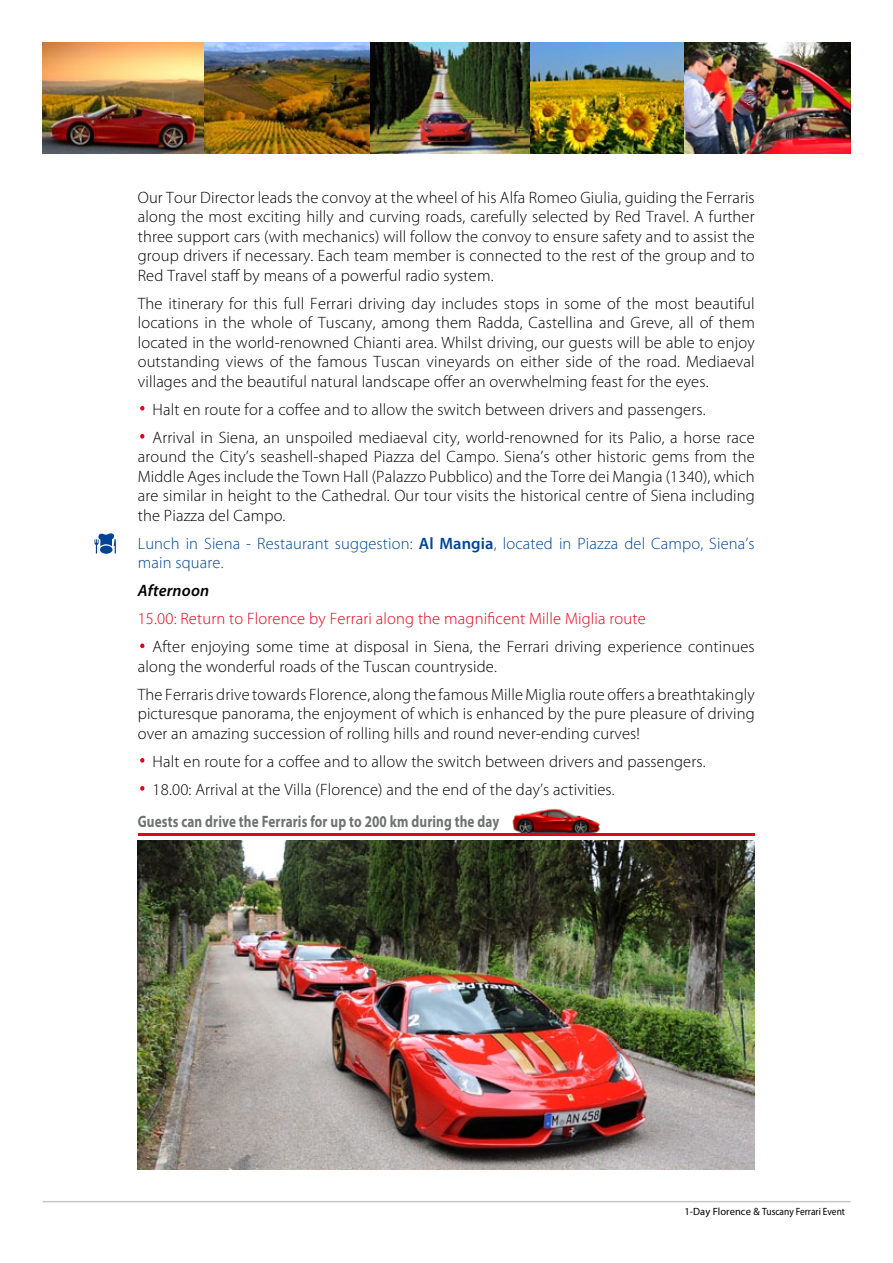
<style>
.page{position:relative;width:893px;height:1263px;background:#fff}
.page>*{position:absolute;margin:0;border:0;box-sizing:border-box;transform-origin:0 0}
.t1{font:300 52.5px "Myriad Pro";color:#e2001a}
.t2{font:300 16.5px/19.5px "Myriad Pro";letter-spacing:.01em;color:#000;text-align:justify}
.t3{font:300 16.5px/19.5px "Myriad Pro";letter-spacing:.01em;color:#004595}
.t4{font:300 16.5px "Myriad Pro";letter-spacing:.01em;color:#e2001a}
.t5{font:700 16.5px "Myriad Pro";letter-spacing:.01em;color:#707172;scale:.8 1}
.t6{font:italic 600 16.5px "Myriad Pro";letter-spacing:.01em;color:#000}
.t7{font:10.5px "Myriad Pro";color:#000}
.s1{font-weight:600}
</style>
<div class="page">
<hr style="left:43px;top:1201px;width:807px;height:1px;background:#c6c7c8">
<img style="left:138px;top:840px;width:617px;height:329px">
<svg style="left:95px;top:533px;width:21px;height:20px"></svg>
<img style="left:512px;top:808px;width:88px;height:25px">
<hr style="left:138px;top:833px;width:616px;height:3px;background:#e2001a">
<img style="left:529px;top:43px;width:156px;height:110px">
<img style="left:43px;top:43px;width:161px;height:110px">
<img style="left:370px;top:43px;width:159px;height:110px">
<img style="left:204px;top:43px;width:166px;height:110px">
<img style="left:685px;top:43px;width:165px;height:110px">
<p class="t2" style="left:138px;top:188px;width:619px">Our Tour Director leads the convoy at the wheel of his Alfa Romeo Giulia, guiding the Ferraris along the most exciting hilly and curving roads, carefully selected by Red Travel. A further three support cars (with mechanics) will follow the convoy to ensure safety and to assist the group drivers if necessary. Each team member is connected to the rest of the group and to Red Travel staff by means of a powerful radio system.</p>
<p class="t2" style="left:138px;top:294px;width:619px">The itinerary for this full Ferrari driving day includes stops in some of the most beautiful locations in the whole of Tuscany, among them Radda, Castellina and Greve, all of them located in the world-renowned Chianti area. Whilst driving, our guests will be able to enjoy outstanding views of the famous Tuscan vineyards on either side of the road. Mediaeval villages and the beautiful natural landscape offer an overwhelming feast for the eyes.</p>
<h1 class="t1" style="left:138px;top:376px;width:11px">·</h1>
<p class="t2" style="left:153px;top:400px;width:554px">Halt en route for a coffee and to allow the switch between drivers and passengers.</p>
<h1 class="t1" style="left:138px;top:404px;width:11px">·</h1>
<p class="t2" style="left:138px;top:428px;width:618px;text-indent:15px">Arrival in Siena, an unspoiled mediaeval city, world-renowned for its Palio, a horse race around the City’s seashell-shaped Piazza del Campo. Siena’s other historic gems from the Middle Ages include the Town Hall (Palazzo Pubblico) and the Torre dei Mangia (1340), which are similar in height to the Cathedral. Our tour visits the historical centre of Siena including the Piazza del Campo.</p>
<p class="t3" style="left:138px;top:534px;width:618px">Lunch in Siena - Restaurant suggestion: <span class="s1">Al Mangia</span>, located in Piazza del Campo, Siena’s main square.</p>
<p class="t6" style="left:138px;top:582px;width:73px">Afternoon</p>
<p class="t4" style="left:138px;top:610px;width:509px">15.00: Return to Florence by Ferrari along the magnificent Mille Miglia route</p>
<h1 class="t1" style="left:138px;top:613px;width:11px">·</h1>
<p class="t2" style="left:138px;top:637px;width:618px;text-indent:15px">After enjoying some time at disposal in Siena, the Ferrari driving experience continues along the wonderful roads of the Tuscan countryside.</p>
<p class="t2" style="left:138px;top:685px;width:619px">The Ferraris drive towards Florence, along the famous Mille Miglia route offers a breathtakingly picturesque panorama, the enjoyment of which is enhanced by the pure pleasure of driving over an amazing succession of rolling hills and round never-ending curves!</p>
<h1 class="t1" style="left:138px;top:728px;width:11px">·</h1>
<p class="t2" style="left:153px;top:752px;width:554px">Halt en route for a coffee and to allow the switch between drivers and passengers.</p>
<h1 class="t1" style="left:138px;top:756px;width:11px">·</h1>
<p class="t2" style="left:153px;top:780px;width:464px">18.00: Arrival at the Villa (Florence) and the end of the day’s activities.</p>
<p class="t5" style="left:138px;top:813px;width:454px">Guests can drive the Ferraris for up to 200 km during the day</p>
<p class="t7" style="left:684px;top:1205px;width:162px">1-Day Florence &amp; Tuscany Ferrari Event</p>
</div>
